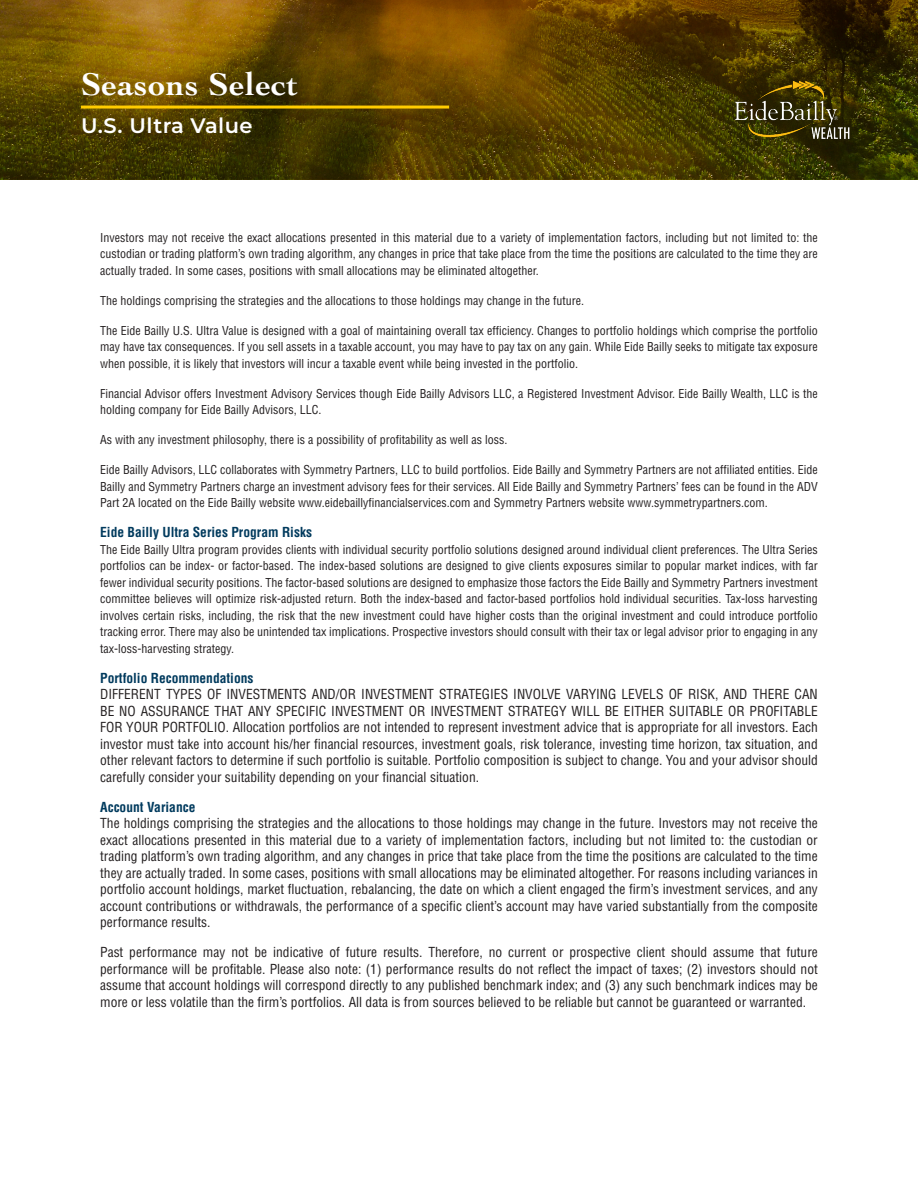
<style>
.page{position:relative;width:918px;height:1188px;background:#fff}
.page>*{position:absolute;margin:0;border:0;box-sizing:border-box;transform-origin:0 0}
.t1{font:700 33px "Cochin";letter-spacing:.02em;color:#fff}
.t2{font:100 21px "Montserrat";letter-spacing:.02em;color:#fff}
.t3{font:condensed 13.5px/16.5px "Helvetica LT Std";color:#231f20}
.t4{font:700 condensed 13.5px "Helvetica LT Std";color:#003a5d}
.t5{font:condensed 12px/16.5px "Helvetica LT Std";color:#231f20;text-align:justify}
.s1{font-weight:700;color:#003a5d}
</style>
<div class="page">
<svg style="left:0;top:0;width:918px;height:179px;background:#5a4201"></svg>
<hr style="left:81px;top:106px;width:368px;height:3px;background:#fc0">
<img style="left:729px;top:66px;width:127px;height:102px">
<p class="t1" style="left:81px;top:62px;width:219px">Seasons Select</p>
<p class="t2" style="left:81px;top:112px;width:173px">U.S. Ultra Value</p>
<p class="t5" style="left:100px;top:229px;width:719px">Investors may not receive the exact allocations presented in this material due to a variety of implementation factors, including but not limited to: the custodian or trading platform’s own trading algorithm, any changes in price that take place from the time the positions are calculated to the time they are actually traded. In some cases, positions with small allocations may be eliminated altogether.</p>
<p class="t5" style="left:100px;top:292px;width:485px">The holdings comprising the strategies and the allocations to those holdings may change in the future.</p>
<p class="t5" style="left:100px;top:322px;width:719px">The Eide Bailly U.S. Ultra Value is designed with a goal of maintaining overall tax efficiency. Changes to portfolio holdings which comprise the portfolio may have tax consequences. If you sell assets in a taxable account, you may have to pay tax on any gain. While Eide Bailly seeks to mitigate tax exposure when possible, it is likely that investors will incur a taxable event while being invested in the portfolio.</p>
<p class="t5" style="left:100px;top:385px;width:719px">Financial Advisor offers Investment Advisory Services though Eide Bailly Advisors LLC, a Registered Investment Advisor. Eide Bailly Wealth, LLC is the holding company for Eide Bailly Advisors, LLC.</p>
<p class="t5" style="left:100px;top:432px;width:409px">As with any investment philosophy, there is a possibility of profitability as well as loss.</p>
<p class="t5" style="left:100px;top:462px;width:719px">Eide Bailly Advisors, LLC collaborates with Symmetry Partners, LLC to build portfolios. Eide Bailly and Symmetry Partners are not affiliated entities. Eide Bailly and Symmetry Partners charge an investment advisory fees for their services. All Eide Bailly and Symmetry Partners’ fees can be found in the ADV Part 2A located on the Eide Bailly website www.eidebaillyfinancialservices.com and Symmetry Partners website www.symmetrypartners.com.</p>
<p class="t4" style="left:100px;top:524px;width:213px">Eide Bailly Ultra Series Program Risks</p>
<p class="t5" style="left:100px;top:541px;width:719px">The Eide Bailly Ultra program provides clients with individual security portfolio solutions designed around individual client preferences. The Ultra Series portfolios can be index- or factor-based. The index-based solutions are designed to give clients exposures similar to popular market indices, with far fewer individual security positions. The factor-based solutions are designed to emphasize those factors the Eide Bailly and Symmetry Partners investment committee believes will optimize risk-adjusted return. Both the index-based and factor-based portfolios hold individual securities. Tax-loss harvesting involves certain risks, including, the risk that the new investment could have higher costs than the original investment and could introduce portfolio tracking error. There may also be unintended tax implications. Prospective investors should consult with their tax or legal advisor prior to engaging in any tax-loss-harvesting strategy.</p>
<p class="t3" style="left:100px;top:670px;width:719px"><span class="s1">Portfolio Recommendations<br></span>DIFFERENT TYPES OF INVESTMENTS AND/OR INVESTMENT STRATEGIES INVOLVE VARYING LEVELS OF RISK, AND THERE CAN BE NO ASSURANCE THAT ANY SPECIFIC INVESTMENT OR INVESTMENT STRATEGY WILL BE EITHER SUITABLE OR PROFITABLE FOR YOUR PORTFOLIO. Allocation portfolios are not intended to represent investment advice that is appropriate for all investors. Each investor must take into account his/her financial resources, investment goals, risk tolerance, investing time horizon, tax situation, and other relevant factors to determine if such portfolio is suitable. Portfolio composition is subject to change. You and your advisor should carefully consider your suitability depending on your financial situation.</p>
<p class="t3" style="left:100px;top:799px;width:719px"><span class="s1">Account Variance<br></span>The holdings comprising the strategies and the allocations to those holdings may change in the future. Investors may not receive the exact allocations presented in this material due to a variety of implementation factors, including but not limited to: the custodian or trading platform’s own trading algorithm, and any changes in price that take place from the time the positions are calculated to the time they are actually traded. In some cases, positions with small allocations may be eliminated altogether. For reasons including variances in portfolio account holdings, market fluctuation, rebalancing, the date on which a client engaged the firm’s investment services, and any account contributions or withdrawals, the performance of a specific client’s account may have varied substantially from the composite performance results.</p>
<p class="t3" style="left:100px;top:944px;width:719px;text-align:justify">Past performance may not be indicative of future results. Therefore, no current or prospective client should assume that future performance will be profitable. Please also note: (1) performance results do not reflect the impact of taxes; (2) investors should not assume that account holdings will correspond directly to any published benchmark index; and (3) any such benchmark indices may be more or less volatile than the firm’s portfolios. All data is from sources believed to be reliable but cannot be guaranteed or warranted.</p>
</div>
